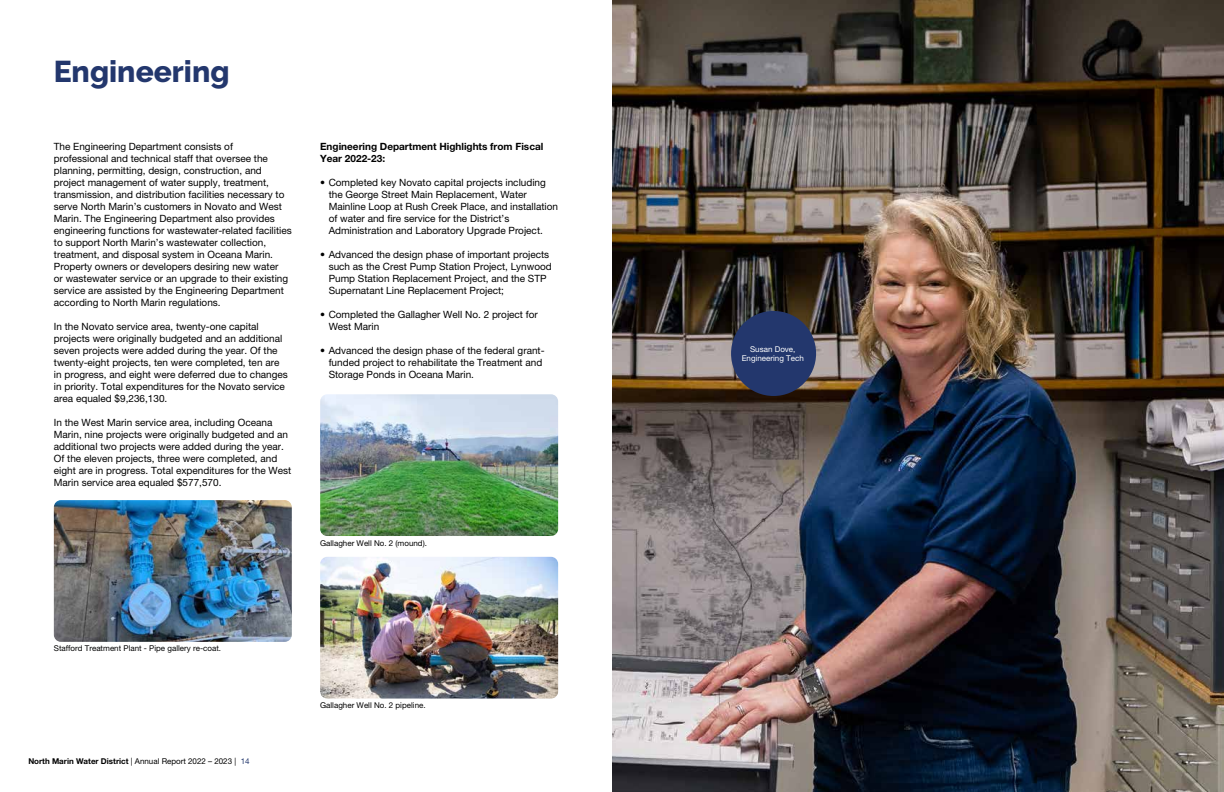
<style>
.page{position:relative;width:1224px;height:792px;background:#fff}
.page>*{position:absolute;margin:0;border:0;box-sizing:border-box;transform-origin:0 0}
.t1{font:800 30px "Raleway";color:#23376d}
.t2{font:10px/12px "Helvetica Neue LT Pro";color:#000}
.t3{font:700 10px/12px "Helvetica Neue LT Pro";color:#000}
.t4{font:8px "Helvetica Neue LT Pro";color:#000}
.t5{font:700 8px "Helvetica Neue LT Pro";color:#000}
.t6{font:8px/9.6px "Helvetica Neue LT Pro";color:#fff;text-align:center}
.s1{font-weight:400}
.s2{font-weight:400;color:#23376d}
</style>
<div class="page">
<img style="left:54px;top:500px;width:238px;height:142px">
<img style="left:320px;top:394px;width:238px;height:142px">
<img style="left:320px;top:557px;width:238px;height:142px">
<img style="left:612px;top:0;width:612px;height:792px">
<div style="left:731px;top:311px;width:85px;height:85px;background:#23376d;border-radius:50%"></div>
<h1 class="t1" style="left:54px;top:54px;width:177px">Engineering</h1>
<p class="t2" style="left:54px;top:140px;width:239px">The Engineering Department consists of<br>professional and technical staff that oversee the planning, permitting, design, construction, and project management of water supply, treatment, transmission, and distribution facilities necessary to serve North Marin’s customers in Novato and West Marin. The Engineering Department also provides engineering functions for wastewater-related facilities to support North Marin’s wastewater collection, treatment, and disposal system in Oceana Marin.<br>Property owners or developers desiring new water<br>or wastewater service or an upgrade to their existing service are assisted by the Engineering Department according to North Marin regulations.</p>
<p class="t2" style="left:54px;top:320px;width:236px">In the Novato service area, twenty-one capital projects were originally budgeted and an additional seven projects were added during the year. Of the twenty-eight projects, ten were completed, ten are in progress, and eight were deferred due to changes in priority. Total expenditures for the Novato service area equaled $9,236,130.</p>
<p class="t2" style="left:54px;top:416px;width:239px">In the West Marin service area, including Oceana Marin, nine projects were originally budgeted and an additional two projects were added during the year.<br>Of the eleven projects, three were completed, and eight are in progress. Total expenditures for the West Marin service area equaled $577,570.</p>
<p class="t3" style="left:320px;top:140px;width:225px">Engineering Department Highlights from Fiscal<br>Year 2022-23:</p>
<p class="t2" style="left:329px;top:176px;width:231px;text-indent:-8px">• Completed key Novato capital projects including the George Street Main Replacement, Water Mainline Loop at Rush Creek Place, and installation of water and fire service for the District’s Administration and Laboratory Upgrade Project.</p>
<p class="t2" style="left:329px;top:248px;width:225px;text-indent:-8px">• Advanced the design phase of important projects such as the Crest Pump Station Project, Lynwood Pump Station Replacement Project, and the STP Supernatant Line Replacement Project;</p>
<p class="t2" style="left:329px;top:308px;width:211px;text-indent:-8px">• Completed the Gallagher Well No. 2 project for<br>West Marin</p>
<p class="t2" style="left:329px;top:344px;width:217px;text-indent:-8px">• Advanced the design phase of the federal grant&shy;funded project to rehabilitate the Treatment and<br>Storage Ponds in Oceana Marin.</p>
<p class="t4" style="left:320px;top:538px;width:108px">Gallagher Well No. 2 (mound).</p>
<p class="t4" style="left:54px;top:644px;width:169px">Stafford Treatment Plant - Pipe gallery re-coat.</p>
<p class="t5" style="left:28px;top:756px;width:223px">North Marin Water District <span class="s1">| Annual Report 2022 – 2023 |</span> <span class="s2">14</span></p>
<p class="t4" style="left:320px;top:701px;width:107px">Gallagher Well No. 2 pipeline.</p>
<p class="t6" style="left:742px;top:344px;width:64px">Susan Dove,<br>Engineering Tech</p>
</div>
